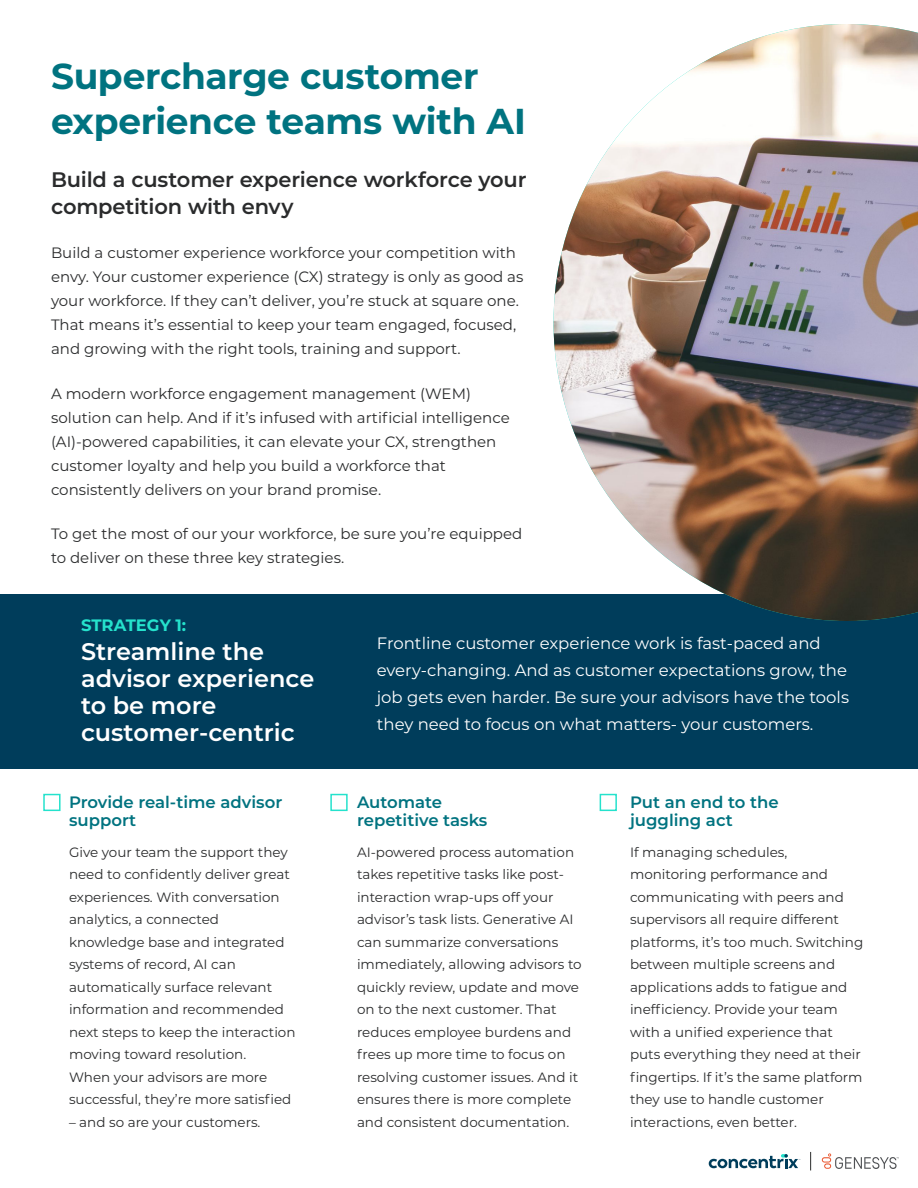
<style>
.page{position:relative;width:918px;height:1188px;background:#fff}
.page>*{position:absolute;margin:0;border:0;box-sizing:border-box;transform-origin:0 0}
.Subheadline_-_SemiBold_-_Charcoal{font:700 36px/45px "Montserrat";letter-spacing:-.01em;color:#007380}
.Body_Copy{font:600 24px/27px "Montserrat";color:#fff}
.Subheadline_-_SemiBold_-_Charcoal-2{font:600 21px/27px "Montserrat";letter-spacing:-.01em;color:#2a2b2c}
.Body_Copy-2{font:16.5px/27px "Montserrat";color:#fff}
.Body_Copy-3{font:600 16.5px/18px "Montserrat";color:#007380}
.Body_Copy-4{font:700 16.5px "Montserrat";color:#25e2cc}
.Body_Copy-5{font:15px/24px "Montserrat";color:#2a2b2c}
.Body_Copy-6{font:13.5px/22.5px "Montserrat";color:#2a2b2c}
</style>
<div class="page">
<div style="left:0;top:594px;width:918px;height:175px;background:#003d5b"></div>
<img style="left:554px;top:24px;width:364px;height:597px">
<svg style="left:822px;top:1153px;width:77px;height:16px"></svg>
<svg style="left:709px;top:1154px;width:91px;height:14px"></svg>
<svg style="left:810px;top:1152px;width:1px;height:18px"></svg>
<div style="left:43px;top:794px;width:18px;height:17px;background:#fff;border:2px solid #25e2cc"></div>
<div style="left:330px;top:794px;width:18px;height:17px;background:#fff;border:2px solid #25e2cc"></div>
<div style="left:600px;top:794px;width:17px;height:17px;background:#fff;border:2px solid #25e2cc"></div>
<p class="Subheadline_-_SemiBold_-_Charcoal" style="left:51px;top:52px;width:477px">Supercharge customer experience teams with AI</p>
<p class="Subheadline_-_SemiBold_-_Charcoal-2" style="left:51px;top:165px;width:477px">Build a customer experience workforce your competition with envy</p>
<p class="Body_Copy-5" style="left:51px;top:241px;width:474px">Build a customer experience workforce your competition with envy. Your customer experience (CX) strategy is only as good as your workforce. If they can’t deliver, you’re stuck at square one.<br>That means it’s essential to keep your team engaged, focused, and growing with the right tools, training and support.</p>
<p class="Body_Copy-5" style="left:51px;top:381px;width:460px">A modern workforce engagement management (WEM) solution can help. And if it’s infused with artificial intelligence (AI)-powered capabilities, it can elevate your CX, strengthen customer loyalty and help you build a workforce that consistently delivers on your brand promise.</p>
<p class="Body_Copy-5" style="left:51px;top:521px;width:473px">To get the most of our your workforce, be sure you’re equipped to deliver on these three key strategies.</p>
<p class="Body_Copy-4" style="left:81px;top:613px;width:107px">STRATEGY 1:</p>
<p class="Body_Copy" style="left:81px;top:637px;width:235px">Streamline the advisor experience to be more customer-centric</p>
<p class="Body_Copy-3" style="left:69px;top:792px;width:215px">Provide real-time advisor support</p>
<p class="Body_Copy-6" style="left:69px;top:840px;width:228px">Give your team the support they need to confidently deliver great experiences. With conversation analytics, a connected knowledge base and integrated systems of record, AI can automatically surface relevant information and recommended next steps to keep the interaction moving toward resolution.<br>When your advisors are more successful, they’re more satisfied</p>
<p class="Body_Copy-6" style="left:69px;top:1110px;width:193px">– and so are your customers.</p>
<p class="Body_Copy-2" style="left:377px;top:630px;width:474px">Frontline customer experience work is fast-paced and every-changing. And as customer expectations grow, the job gets even harder. Be sure your advisors have the tools they need to focus on what matters- your customers.</p>
<p class="Body_Copy-3" style="left:357px;top:792px;width:132px">Automate repetitive tasks</p>
<p class="Body_Copy-6" style="left:357px;top:840px;width:226px">AI-powered process automation takes repetitive tasks like post&shy;interaction wrap-ups off your advisor’s task lists. Generative AI can summarize conversations immediately, allowing advisors to quickly review, update and move on to the next customer. That reduces employee burdens and frees up more time to focus on resolving customer issues. And it ensures there is more complete and consistent documentation.</p>
<p class="Body_Copy-3" style="left:630px;top:792px;width:150px">Put an end to the juggling act</p>
<p class="Body_Copy-6" style="left:630px;top:840px;width:235px">If managing schedules, monitoring performance and communicating with peers and supervisors all require different platforms, it’s too much. Switching between multiple screens and applications adds to fatigue and inefficiency. Provide your team with a unified experience that puts everything they need at their fingertips. If it’s the same platform they use to handle customer interactions, even better.</p>
</div>
